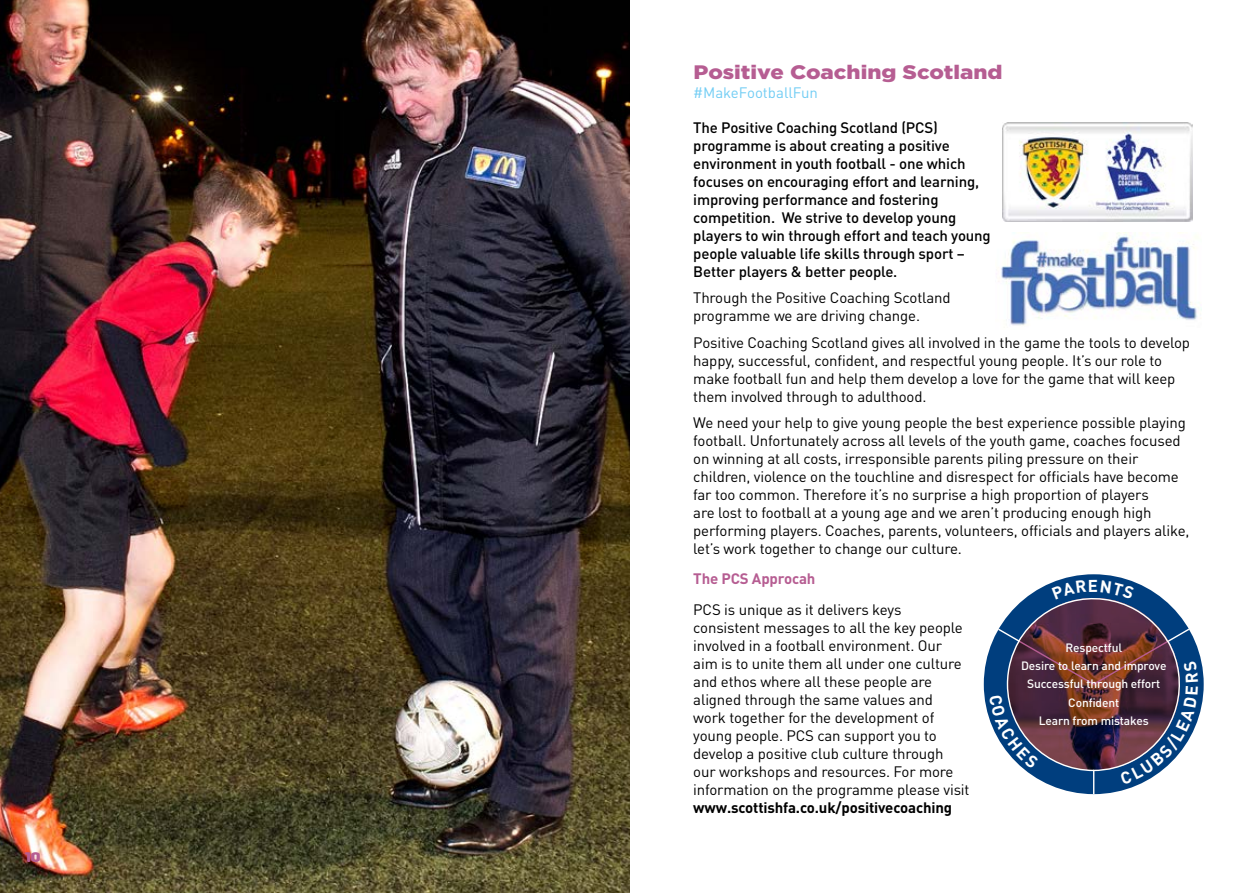
<style>
.page{position:relative;width:1259px;height:893px;background:#fff}
.page>*{position:absolute;margin:0;border:0;box-sizing:border-box;transform-origin:0 0}
.t1{font:900 19.5px "Gotham";color:#b65d92;scale:1.14 1}
.t2{font:15px/18px "DIN Pro";letter-spacing:-.01em;color:#000}
.t3{font:500 15px/18px "DIN Pro";letter-spacing:-.01em;color:#000}
.t4{font:700 15px "DIN Pro";letter-spacing:-.01em;color:#000}
.t5{font:15px "DIN Pro";color:#72cdf4}
.t6{font:700 15px "DIN Pro";letter-spacing:-.01em;color:#b65d92}
.t7{font:14.7px "Insaniburger";color:#b65d92;scale:1.14 1}
.t8{font:500 12px/18.3px "DIN Pro";letter-spacing:-.01em;color:#fff;text-align:center}
</style>
<div class="page">
<img style="left:0;top:0;width:629px;height:893px">
<img style="left:1002px;top:122px;width:191px;height:99px">
<img style="left:1001px;top:233px;width:197px;height:93px">
<div style="left:983px;top:574px;width:220px;height:220px;background:#003e7e;border-radius:50%"></div>
<hr style="left:1093px;top:684px;width:1px;height:110px;background:#fff">
<svg style="left:989px;top:580px;width:209px;height:204px"></svg>
<p class="t7" style="left:25px;top:849px;width:15px">10</p>
<h1 class="t1" style="left:693px;top:59px;width:273px">Positive Coaching Scotland</h1>
<p class="t3" style="left:693px;top:118px;width:299px">The Positive Coaching Scotland (PCS) programme is about creating a positive environment in youth football - one which focuses on encouraging effort and learning, improving performance and fostering competition. We strive to develop young players to win through effort and teach young people valuable life skills through sport – Better players &amp; better people.</p>
<p class="t2" style="left:693px;top:288px;width:259px">Through the Positive Coaching Scotland programme we are driving change.</p>
<p class="t2" style="left:693px;top:333px;width:498px">Positive Coaching Scotland gives all involved in the game the tools to develop happy, successful, confident, and respectful young people. It’s our role to make football fun and help them develop a love for the game that will keep them involved through to adulthood.</p>
<p class="t2" style="left:693px;top:413px;width:498px">We need your help to give young people the best experience possible playing football. Unfortunately across all levels of the youth game, coaches focused on winning at all costs, irresponsible parents piling pressure on their children, violence on the touchline and disrespect for officials have become far too common. Therefore it’s no surprise a high proportion of players<br>are lost to football at a young age and we aren’t producing enough high performing players. Coaches, parents, volunteers, officials and players alike, let’s work together to change our culture.</p>
<p class="t5" style="left:693px;top:82px;width:126px">#MakeFootballFun</p>
<p class="t6" style="left:693px;top:569px;width:124px">The PCS Approcah</p>
<p class="t2" style="left:693px;top:600px;width:278px">PCS is unique as it delivers keys consistent messages to all the key people involved in a football environment. Our aim is to unite them all under one culture and ethos where all these people are aligned through the same values and<br>work together for the development of young people. PCS can support you to develop a positive club culture through our workshops and resources. For more information on the programme please visit</p>
<p class="t4" style="left:693px;top:798px;width:260px">www.scottishfa.co.uk/positivecoaching</p>
<p class="t8" style="left:1021px;top:638px;width:147px">Respectful<br>Desire to learn and improve<br>Successful through effort<br>Confident<br>Learn from mistakes</p>
</div>
